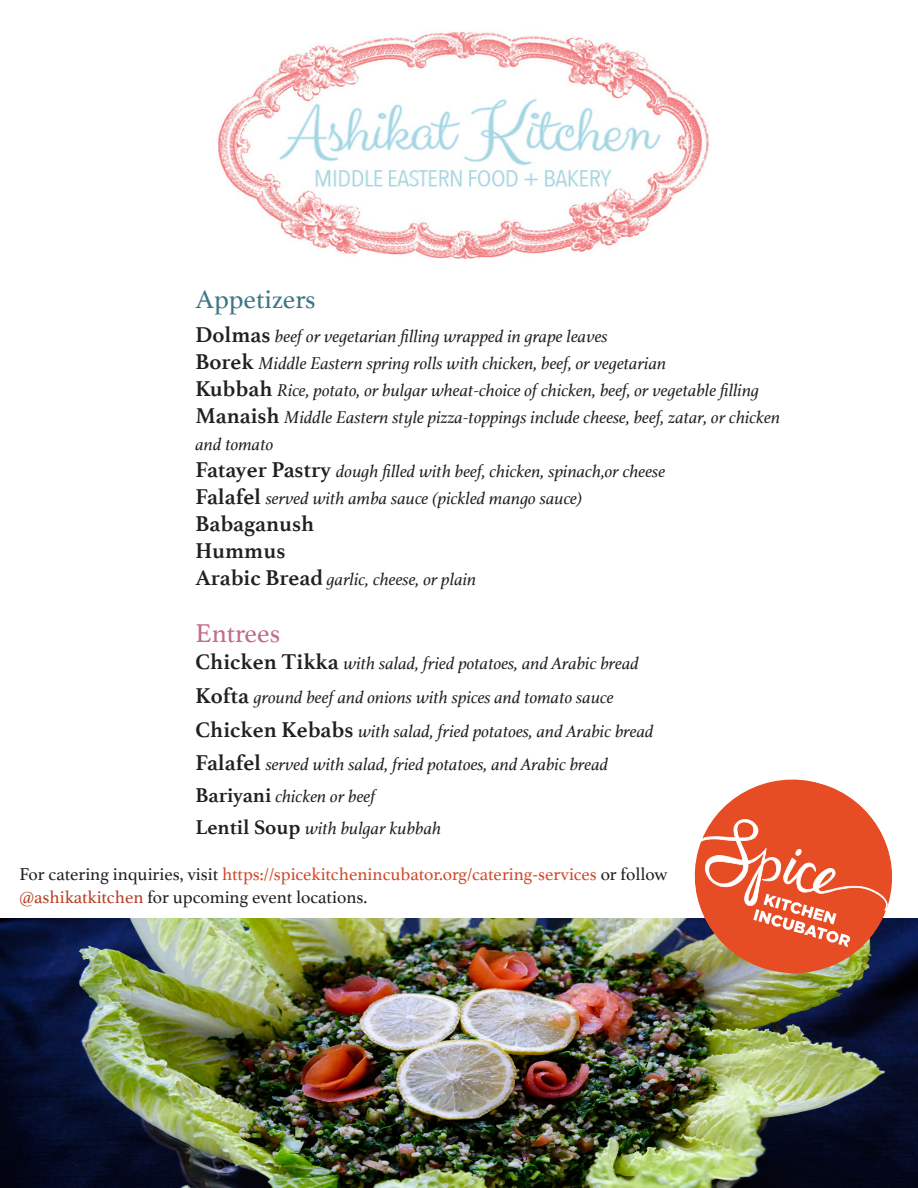
<style>
.page{position:relative;width:918px;height:1188px;background:#fff}
.page>*{position:absolute;margin:0;border:0;box-sizing:border-box;transform-origin:0 0}
.t1{font:27px "Athelas";color:#3d7586}
.t2{font:27px "Athelas";color:#c36c85}
.t3{font:700 22.5px "Athelas";color:#231f20}
.t4{font:italic 18px/27px "Athelas";color:#231f20}
.t5{font:18px/23.4px "Athelas";color:#231f20}
.s1{font-weight:700;font-style:normal;font-size:22.5px}
.s2{font-weight:700;font-style:normal;font-size:21px}
.s3{color:#d04a2b}
.s4{color:#b64026}
</style>
<div class="page">
<img style="left:0;top:918px;width:918px;height:270px">
<img style="left:683px;top:779px;width:219px;height:205px">
<svg style="left:683px;top:806px;width:213px;height:141px"></svg>
<img style="left:217px;top:31px;width:492px;height:227px">
<p class="t1" style="left:195px;top:277px;width:122px">Appetizers</p>
<p class="t4" style="left:195px;top:322px;width:414px"><span class="s1">Dolmas</span> beef or vegetarian filling wrapped in grape leaves</p>
<p class="t4" style="left:195px;top:349px;width:472px"><span class="s1">Borek</span> Middle Eastern spring rolls with chicken, beef, or vegetarian</p>
<p class="t4" style="left:195px;top:376px;width:565px"><span class="s1">Kubbah</span> Rice, potato, or bulgar wheat-choice of chicken, beef, or vegetable filling</p>
<p class="t4" style="left:195px;top:403px;width:586px"><span class="s1">Manaish</span> Middle Eastern style pizza-toppings include cheese, beef, zatar, or chicken and tomato</p>
<p class="t4" style="left:195px;top:457px;width:471px"><span class="s1">Fatayer Pastry</span> dough filled with beef, chicken, spinach,or cheese</p>
<p class="t4" style="left:195px;top:484px;width:389px"><span class="s1">Falafel</span> served with amba sauce (pickled mango sauce)</p>
<p class="t3" style="left:195px;top:505px;width:120px">Babaganush</p>
<p class="t3" style="left:195px;top:532px;width:91px">Hummus</p>
<p class="t4" style="left:195px;top:565px;width:282px"><span class="s1">Arabic Bread</span> garlic, cheese, or plain</p>
<p class="t2" style="left:195px;top:612px;width:86px">Entrees</p>
<p class="t4" style="left:195px;top:649px;width:445px"><span class="s1">Chicken Tikka</span> with salad, fried potatoes, and Arabic bread</p>
<p class="t4" style="left:195px;top:683px;width:420px"><span class="s1">Kofta</span> ground beef and onions with spices and tomato sauce</p>
<p class="t4" style="left:195px;top:717px;width:460px"><span class="s1">Chicken Kebabs</span> with salad, fried potatoes, and Arabic bread</p>
<p class="t4" style="left:195px;top:751px;width:414px"><span class="s1">Falafel</span> served with salad, fried potatoes, and Arabic bread</p>
<p class="t4" style="left:195px;top:783px;width:182px"><span class="s2">Bariyani</span> chicken or beef</p>
<p class="t4" style="left:195px;top:815px;width:247px"><span class="s2">Lentil Soup</span> with bulgar kubbah</p>
<p class="t5" style="left:19px;top:862px;width:650px">For catering inquiries, visit <span class="s3">https://spicekitchenincubator.org/catering-services</span> or follow <span class="s4">@ashikatkitchen</span> for upcoming event locations.</p>
</div>
